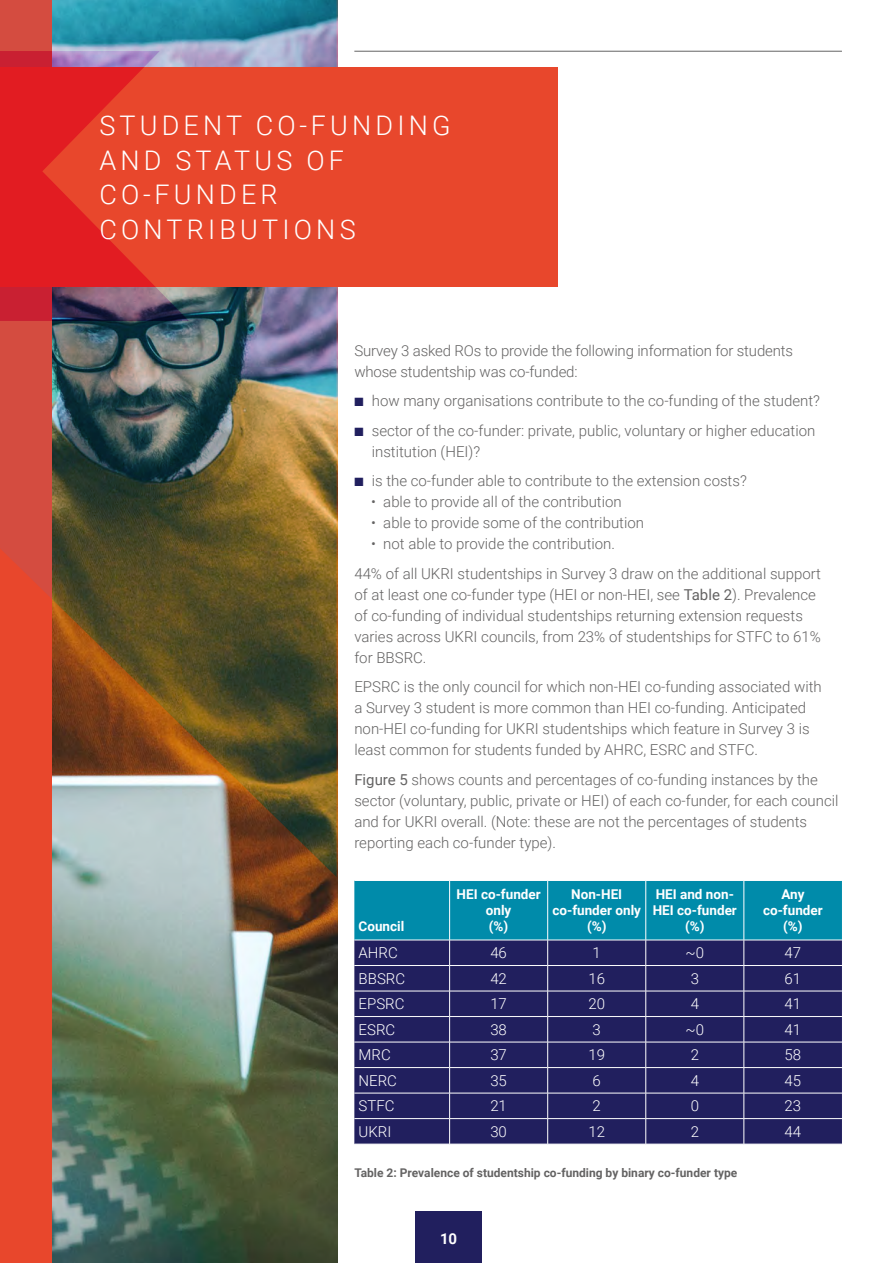
<style>
.page{position:relative;width:893px;height:1263px;background:#fff}
.page>*{position:absolute;margin:0;border:0;box-sizing:border-box;transform-origin:0 0}
.t1{font:300 27px/34.5px "Roboto";letter-spacing:.155em;color:#fff}
.t2{font:300 15px/21px "Roboto";color:#646363}
.t3{font:300 15px "Roboto";color:#fff}
.t4{font:700 15px "Roboto";color:#fff}
.t5{font:700 13.5px/16.2px "Roboto";color:#fff;text-align:center}
.t6{font:700 12px "Roboto";color:#646363}
.s1{color:#211f5e}
.s2{font-weight:400}
</style>
<div class="page">
<img style="left:51px;top:1027px;width:286px;height:236px">
<div style="left:0;top:0;width:51px;height:1263px;background:#e8472c"></div>
<img style="left:0;top:0;width:337px;height:1027px">
<div style="left:0;top:67px;width:558px;height:220px;background:#e8472c"></div>
<hr style="left:354px;top:51px;width:488px;height:1px;background:#646363">
<svg style="left:0;top:51px;width:189px;height:270px"></svg>
<svg style="left:354px;top:880px;width:488px;height:264px;background:#234075"></svg>
<div style="left:415px;top:1212px;width:67px;height:51px;background:#211f5e"></div>
<h1 class="t1" style="left:99px;top:107px;width:353px">STUDENT CO-FUNDING<br>AND STATUS OF<br>CO-FUNDER<br>CONTRIBUTIONS</h1>
<p class="t2" style="left:354px;top:339px;width:440px">Survey 3 asked ROs to provide the following information for students whose studentship was co-funded:</p>
<p class="t2" style="left:354px;top:390px;width:467px"><span class="s1">■</span> how many organisations contribute to the co-funding of the student?</p>
<p class="t2" style="left:372px;top:419px;width:445px;text-indent:-17px"><span class="s1">■</span> sector of the co-funder: private, public, voluntary or higher education institution (HEI)?</p>
<p class="t2" style="left:354px;top:470px;width:394px"><span class="s1">■</span> is the co-funder able to contribute to the extension costs?</p>
<p class="t2" style="left:371px;top:491px;width:252px">• able to provide all of the contribution</p>
<p class="t2" style="left:371px;top:512px;width:274px">• able to provide some of the contribution</p>
<p class="t2" style="left:354px;top:529px;width:468px;line-height:29.5px;text-indent:17px">• not able to provide the contribution.<br>44% of all UKRI studentships in Survey 3 draw on the additional support</p>
<p class="t2" style="left:354px;top:583px;width:468px">of at least one co-funder type (HEI or non-HEI, see <span class="s2">Table 2</span>). Prevalence of co-funding of individual studentships returning extension requests varies across UKRI councils, from 23% of studentships for STFC to 61% for BBSRC.</p>
<p class="t2" style="left:354px;top:676px;width:469px">EPSRC is the only council for which non-HEI co-funding associated with a Survey 3 student is more common than HEI co-funding. Anticipated non-HEI co-funding for UKRI studentships which feature in Survey 3 is least common for students funded by AHRC, ESRC and STFC.</p>
<p class="t2" style="left:354px;top:768px;width:486px"><span class="s2">Figure 5</span> shows counts and percentages of co-funding instances by the sector (voluntary, public, private or HEI) of each co-funder, for each council and for UKRI overall. (Note: these are not the percentages of students reporting each co-funder type).</p>
<p class="t5" style="left:359px;top:918px;width:47px">Council</p>
<p class="t5" style="left:457px;top:886px;width:86px">HEI co-funder only<br>(%)</p>
<p class="t5" style="left:552px;top:886px;width:90px">Non-HEI co-funder only (%)</p>
<p class="t5" style="left:653px;top:886px;width:86px">HEI and non-<br>HEI co-funder (%)</p>
<p class="t5" style="left:763px;top:886px;width:61px">Any co-funder (%)</p>
<p class="t3" style="left:359px;top:942px;width:41px">AHRC</p>
<p class="t3" style="left:490px;top:942px;width:18px">46</p>
<p class="t3" style="left:593px;top:942px;width:10px">1</p>
<p class="t3" style="left:685px;top:942px;width:20px">~0</p>
<p class="t3" style="left:785px;top:942px;width:18px">47</p>
<p class="t3" style="left:359px;top:968px;width:48px">BBSRC</p>
<p class="t3" style="left:490px;top:968px;width:18px">42</p>
<p class="t3" style="left:588px;top:968px;width:18px">16</p>
<p class="t3" style="left:691px;top:968px;width:10px">3</p>
<p class="t3" style="left:785px;top:968px;width:18px">61</p>
<p class="t3" style="left:359px;top:993px;width:47px">EPSRC</p>
<p class="t3" style="left:490px;top:993px;width:18px">17</p>
<p class="t3" style="left:588px;top:993px;width:18px">20</p>
<p class="t3" style="left:691px;top:993px;width:10px">4</p>
<p class="t3" style="left:785px;top:993px;width:18px">41</p>
<p class="t3" style="left:359px;top:1019px;width:38px">ESRC</p>
<p class="t3" style="left:490px;top:1019px;width:18px">38</p>
<p class="t3" style="left:593px;top:1019px;width:10px">3</p>
<p class="t3" style="left:685px;top:1019px;width:20px">~0</p>
<p class="t3" style="left:785px;top:1019px;width:18px">41</p>
<p class="t3" style="left:359px;top:1044px;width:34px">MRC</p>
<p class="t3" style="left:490px;top:1044px;width:18px">37</p>
<p class="t3" style="left:588px;top:1044px;width:18px">19</p>
<p class="t3" style="left:691px;top:1044px;width:10px">2</p>
<p class="t3" style="left:785px;top:1044px;width:18px">58</p>
<p class="t3" style="left:359px;top:1070px;width:40px">NERC</p>
<p class="t3" style="left:490px;top:1070px;width:18px">35</p>
<p class="t3" style="left:593px;top:1070px;width:10px">6</p>
<p class="t3" style="left:691px;top:1070px;width:10px">4</p>
<p class="t3" style="left:785px;top:1070px;width:18px">45</p>
<p class="t3" style="left:359px;top:1096px;width:38px">STFC</p>
<p class="t3" style="left:490px;top:1096px;width:18px">21</p>
<p class="t3" style="left:593px;top:1096px;width:10px">2</p>
<p class="t3" style="left:691px;top:1096px;width:10px">0</p>
<p class="t3" style="left:785px;top:1096px;width:18px">23</p>
<p class="t3" style="left:359px;top:1121px;width:34px">UKRI</p>
<p class="t3" style="left:490px;top:1121px;width:18px">30</p>
<p class="t3" style="left:588px;top:1121px;width:18px">12</p>
<p class="t3" style="left:691px;top:1121px;width:10px">2</p>
<p class="t3" style="left:785px;top:1121px;width:18px">44</p>
<p class="t6" style="left:354px;top:1164px;width:384px">Table 2: Prevalence of studentship co-funding by binary co-funder type</p>
<p class="t4" style="left:440px;top:1228px;width:19px">10</p>
</div>
